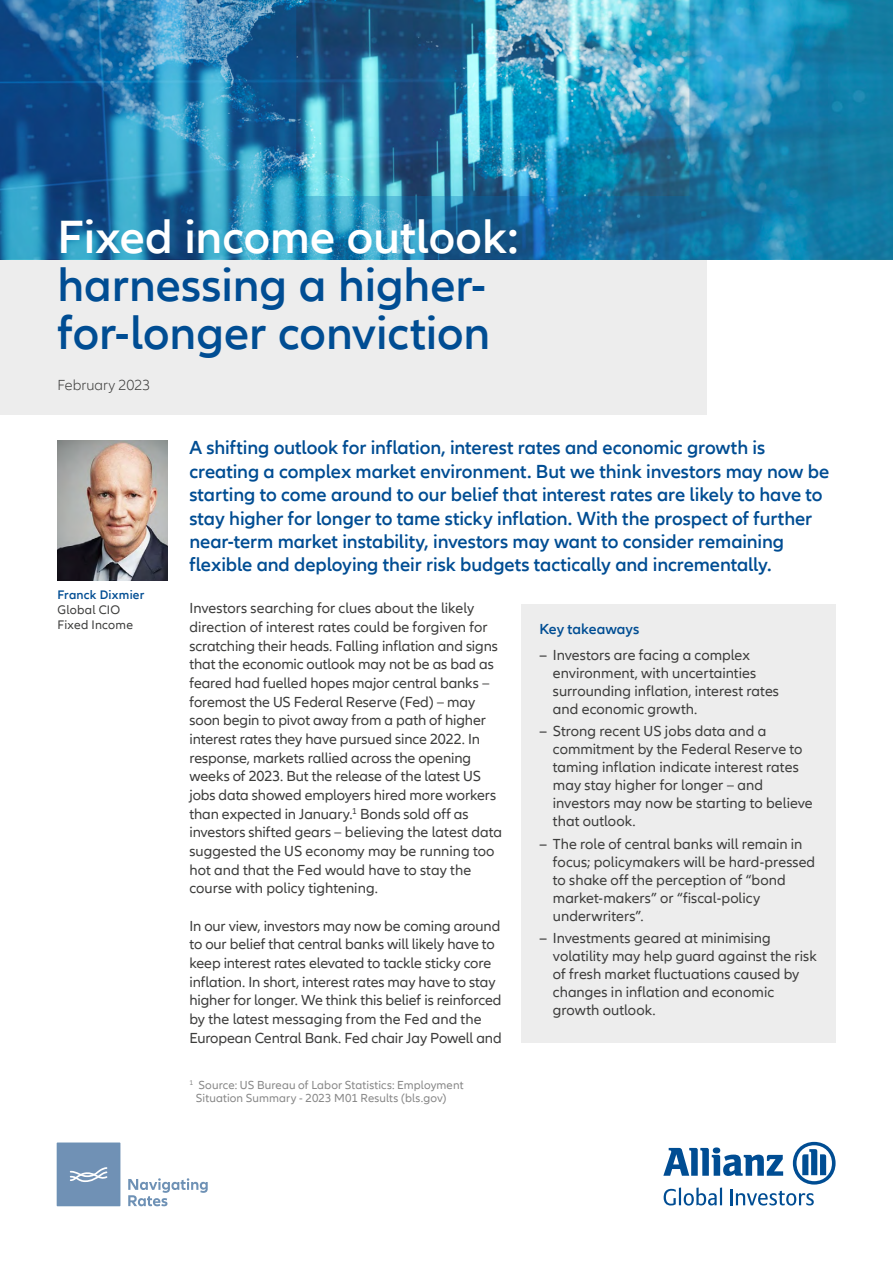
<style>
.page{position:relative;width:893px;height:1263px;background:#fff}
.page>*{position:absolute;margin:0;border:0;box-sizing:border-box;transform-origin:0 0}
.headline_33pt{font:600 48px/48px "Allianz Neo";color:#004d93}
.footnote_base{font:600 19.5px/23.4px "Allianz Neo";letter-spacing:-.005em;color:#004d93}
.body_text{font:15px/18.8px "Allianz Neo";color:#3c3c3b}
.body_head_1{font:600 15px "Allianz Neo";color:#004d93}
.intro_10pt__body{font:300 15px "Allianz Neo";color:#3c3c3b}
.author_title{font:12.75px/15px "Allianz Neo";letter-spacing:.02em;color:#3c3c3b}
.author{font:600 12.75px "Allianz Neo";letter-spacing:.02em;color:#004d93}
.body_text-2{font:12px/12.8px "Allianz Neo";letter-spacing:.01em;color:#878787}
.s1{color:#fff}
.s2{font-weight:600}
</style>
<div class="page">
<svg style="left:663px;top:1142px;width:173px;height:63px"></svg>
<div style="left:521px;top:604px;width:315px;height:439px;background:#ededed"></div>
<div style="left:0;top:232px;width:706px;height:183px;background:#ededed"></div>
<img style="left:0;top:0;width:893px;height:260px">
<img style="left:57px;top:441px;width:111px;height:139px">
<svg style="left:128px;top:1178px;width:80px;height:28px"></svg>
<svg style="left:57px;top:1142px;width:63px;height:64px;background:#7797b9"></svg>
<p class="headline_33pt" style="left:57px;top:214px;width:463px"><span class="s1">Fixed income outlook: </span>harnessing a higher&shy;for-longer conviction</p>
<p class="intro_10pt__body" style="left:57px;top:376px;width:95px">February 2023</p>
<p class="author" style="left:57px;top:588px;width:89px">Franck Dixmier</p>
<p class="author_title" style="left:57px;top:603px;width:77px">Global CIO<br>Fixed Income</p>
<p class="footnote_base" style="left:189px;top:437px;width:641px">A shifting outlook for inflation, interest rates and economic growth is creating a complex market environment. But we think investors may now be starting to come around to our belief that interest rates are likely to have to stay higher for longer to tame sticky inflation. With the prospect of further near-term market instability, investors may want to consider remaining flexible and deploying their risk budgets tactically and incrementally.</p>
<p class="body_text" style="left:189px;top:599px;width:314px">Investors searching for clues about the likely direction of interest rates could be forgiven for scratching their heads. Falling inflation and signs that the economic outlook may not be as bad as feared had fuelled hopes major central banks – foremost the US Federal Reserve (Fed) – may soon begin to pivot away from a path of higher interest rates they have pursued since 2022. In response, markets rallied across the opening weeks of 2023. But the release of the latest US jobs data showed employers hired more workers than expected in January.<sup>1</sup> Bonds sold off as investors shifted gears – believing the latest data suggested the US economy may be running too hot and that the Fed would have to stay the course with policy tightening.</p>
<p class="body_text" style="left:189px;top:917px;width:314px">In our view, investors may now be coming around to our belief that central banks will likely have to keep interest rates elevated to tackle sticky core inflation. In short, interest rates may have to stay higher for longer. We think this belief is reinforced by the latest messaging from the Fed and the European Central Bank. Fed chair Jay Powell and</p>
<p class="body_text-2" style="left:196px;top:1079px;width:269px;text-indent:-6px"><sup>1</sup> Source: US Bureau of Labor Statistics: Employment<br>Situation Summary - 2023 M01 Results (bls.gov)</p>
<p class="body_head_1" style="left:539px;top:620px;width:102px">Key takeaways</p>
<p class="body_text" style="left:553px;top:646px;width:228px;line-height:18px;text-indent:-14px"><span class="s2">–</span> Investors are facing a complex environment, with uncertainties surrounding inflation, interest rates and economic growth.</p>
<p class="body_text" style="left:553px;top:722px;width:261px;line-height:18px;text-indent:-14px"><span class="s2">–</span> Strong recent US jobs data and a commitment by the Federal Reserve to taming inflation indicate interest rates may stay higher for longer – and investors may now be starting to believe that outlook.</p>
<p class="body_text" style="left:553px;top:835px;width:264px;line-height:18px;text-indent:-14px"><span class="s2">–</span> The role of central banks will remain in focus; policymakers will be hard-pressed to shake off the perception of “bond market-makers” or “fiscal-policy underwriters”.</p>
<p class="body_text" style="left:553px;top:929px;width:265px;line-height:18px;text-indent:-14px"><span class="s2">–</span> Investments geared at minimising volatility may help guard against the risk of fresh market fluctuations caused by changes in inflation and economic growth outlook.</p>
</div>
